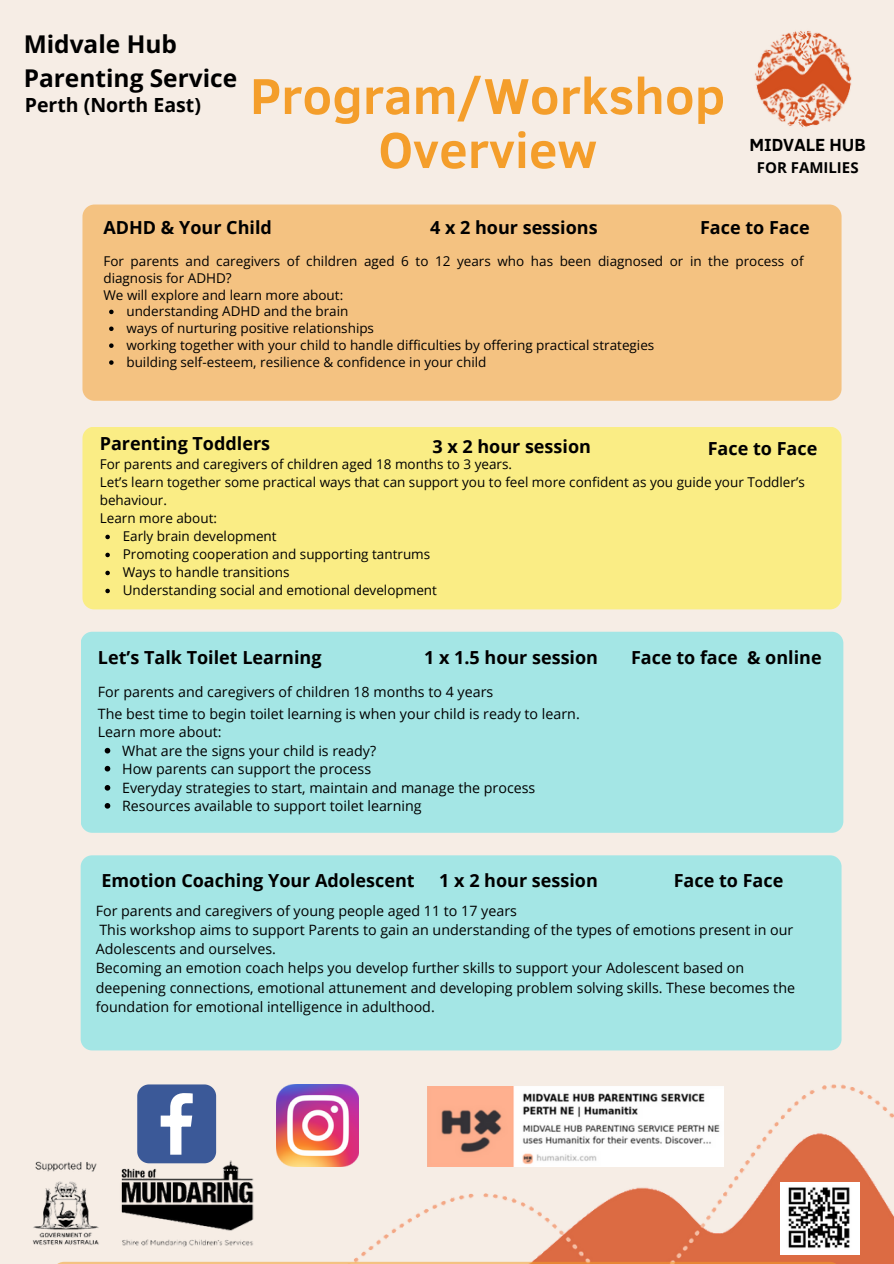
<style>
.page{position:relative;width:894px;height:1264px;background:#fff}
.page>*{position:absolute;margin:0;border:0;box-sizing:border-box;transform-origin:0 0}
.t1{font:700 51.45px/54px "Clear Sans";color:#f49e2b;text-align:center}
.t2{font:700 24.45px/33.8px "Open Sans";color:#000}
.t3{font:700 19.5px "Open Sans";color:#000}
.t4{font:700 18px "Open Sans";color:#000}
.t5{font:700 18px "Clear Sans";color:#000}
.t6{font:700 15px "Open Sans";color:#000}
.t7{font:14.25px/19.2px "Open Sans";color:#000}
.t8{font:13.5px/18px "Open Sans";color:#000}
</style>
<div class="page">
<div style="left:0;top:0;width:893px;height:1263px;background:#f6ede5"></div>
<img style="left:755px;top:30px;width:97px;height:97px">
<img style="left:290px;top:1084px;width:603px;height:179px">
<img style="left:779px;top:1182px;width:80px;height:72px">
<img style="left:32px;top:1160px;width:222px;height:87px">
<hr style="left:52px;top:1261px;width:789px;height:2px;background:#f49e2b">
<img style="left:277px;top:1084px;width:81px;height:82px">
<svg style="left:137px;top:1084px;width:79px;height:79px"></svg>
<img style="left:427px;top:1085px;width:296px;height:80px">
<div style="left:82px;top:426px;width:759px;height:183px;background:#faed85;border-radius:12px"></div>
<svg style="left:105px;top:534px;width:5px;height:5px"></svg>
<svg style="left:105px;top:552px;width:5px;height:5px"></svg>
<svg style="left:105px;top:570px;width:5px;height:5px"></svg>
<svg style="left:105px;top:588px;width:5px;height:5px"></svg>
<div style="left:81px;top:631px;width:762px;height:201px;background:#a4e6e5;border-radius:12px"></div>
<svg style="left:105px;top:748px;width:5px;height:5px"></svg>
<svg style="left:105px;top:766px;width:5px;height:5px"></svg>
<svg style="left:105px;top:785px;width:5px;height:5px"></svg>
<svg style="left:105px;top:803px;width:5px;height:5px"></svg>
<div style="left:82px;top:204px;width:759px;height:197px;background:#f4c281;border-radius:12px"></div>
<svg style="left:109px;top:310px;width:5px;height:4px"></svg>
<svg style="left:109px;top:326px;width:5px;height:5px"></svg>
<svg style="left:109px;top:343px;width:5px;height:5px"></svg>
<svg style="left:109px;top:360px;width:5px;height:5px"></svg>
<div style="left:81px;top:855px;width:760px;height:195px;background:#a4e6e5;border-radius:11px"></div>
<p class="t2" style="left:24px;top:27px;width:215px">Midvale Hub<br>Parenting Service</p>
<h3 class="t3" style="left:25px;top:91px;width:178px">Perth (North East)</h3>
<h2 class="t1" style="left:250px;top:66px;width:476px">Program/Workshop<br>Overview</h2>
<p class="t5" style="left:749px;top:132px;width:118px">MIDVALE HUB</p>
<h4 class="t6" style="left:756px;top:157px;width:103px">FOR FAMILIES</h4>
<p class="t4" style="left:103px;top:215px;width:170px">ADHD &amp; Your Child</p>
<p class="t4" style="left:430px;top:215px;width:169px">4 x 2 hour sessions</p>
<p class="t8" style="left:103px;top:252px;width:701px;line-height:16.8px">For parents and caregivers of children aged 6 to 12 years who has been diagnosed or in the process of diagnosis for ADHD?</p>
<h4 class="t8" style="left:103px;top:285px;width:241px">We will explore and learn more about:</h4>
<h4 class="t8" style="left:126px;top:302px;width:223px">understanding ADHD and the brain</h4>
<h4 class="t8" style="left:126px;top:319px;width:249px">ways of nurturing positive relationships</h4>
<h6 class="t8" style="left:126px;top:336px;width:529px">working together with your child to handle difficulties by offering practical strategies</h6>
<p class="t8" style="left:126px;top:353px;width:361px">building self-esteem, resilience &amp; confidence in your child</p>
<p class="t4" style="left:700px;top:215px;width:111px">Face to Face</p>
<p class="t4" style="left:100px;top:430px;width:172px">Parenting Toddlers</p>
<p class="t4" style="left:432px;top:434px;width:160px">3 x 2 hour session</p>
<h5 class="t4" style="left:707px;top:435px;width:111px">Face to Face</h5>
<h4 class="t8" style="left:100px;top:455px;width:414px">For parents and caregivers of children aged 18 months to 3 years.</h4>
<h4 class="t8" style="left:100px;top:473px;width:706px">Let’s learn together some practical ways that can support you to feel more confident as you guide your Toddler’s behaviour.</h4>
<h4 class="t8" style="left:100px;top:509px;width:119px">Learn more about:</h4>
<p class="t8" style="left:123px;top:527px;width:155px">Early brain development</p>
<p class="t8" style="left:123px;top:545px;width:309px">Promoting cooperation and supporting tantrums</p>
<p class="t8" style="left:123px;top:563px;width:168px">Ways to handle transitions</p>
<p class="t8" style="left:123px;top:581px;width:316px">Understanding social and emotional development</p>
<p class="t4" style="left:98px;top:645px;width:225px">Let’s Talk Toilet Learning</p>
<h4 class="t4" style="left:424px;top:645px;width:175px">1 x 1.5 hour session</h4>
<h4 class="t4" style="left:631px;top:645px;width:192px">Face to face &amp; online</h4>
<h4 class="t7" style="left:98px;top:681px;width:483px;line-height:21.3px">For parents and caregivers of children 18 months to 4 years<br>The best time to begin toilet learning is when your child is ready to learn.</h4>
<h4 class="t7" style="left:98px;top:721px;width:125px">Learn more about:</h4>
<p class="t7" style="left:122px;top:740px;width:255px">What are the signs your child is ready?</p>
<p class="t7" style="left:122px;top:758px;width:250px">How parents can support the process</p>
<p class="t7" style="left:122px;top:777px;width:414px">Everyday strategies to start, maintain and manage the process</p>
<p class="t7" style="left:122px;top:795px;width:301px">Resources available to support toilet learning</p>
<h4 class="t4" style="left:101px;top:867px;width:315px">Emotion Coaching Your Adolescent</h4>
<h4 class="t4" style="left:439px;top:867px;width:160px">1 x 2 hour session</h4>
<p class="t4" style="left:673px;top:867px;width:111px">Face to Face</p>
<h4 class="t7" style="left:96px;top:900px;width:700px">For parents and caregivers of young people aged 11 to 17 years<br>This workshop aims to support Parents to gain an understanding of the types of emotions present in our Adolescents and ourselves.<br>Becoming an emotion coach helps you develop further skills to support your Adolescent based on deepening connections, emotional attunement and developing problem solving skills. These becomes the foundation for emotional intelligence in adulthood.</h4>
</div>
